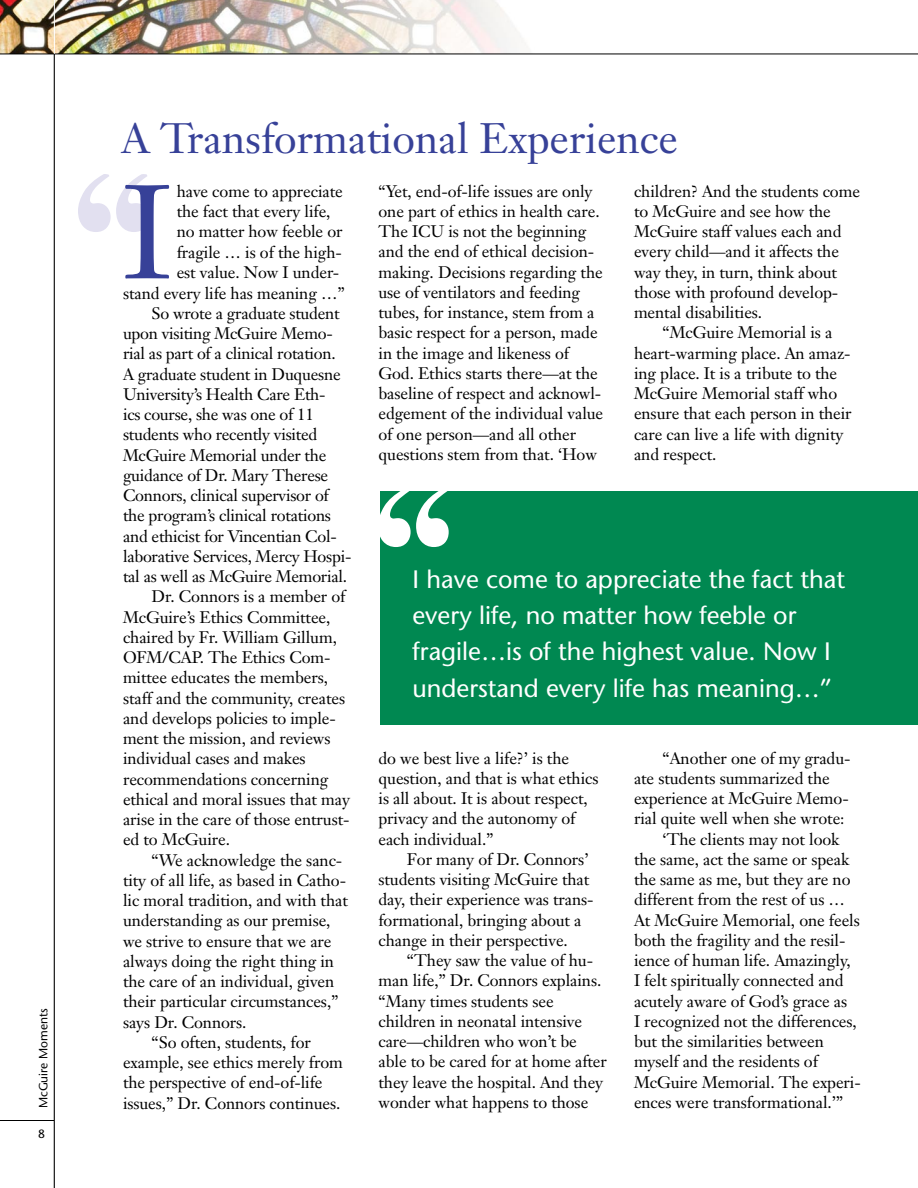
<style>
.page{position:relative;width:918px;height:1188px;background:#fff}
.page>*{position:absolute;margin:0;border:0;box-sizing:border-box;transform-origin:0 0}
.t1{font:130.95px "Janson Text";color:#374198}
.t2{font:42px "Janson Text";color:#374198}
.t3{font:25.2px/36.3px "Stone Sans";color:#fff}
.t4{font:16.5px/20.2px "Janson Text";letter-spacing:-.005em;color:#000}
.t5{font:12px "Stone Sans";color:#000}
</style>
<div class="page">
<hr style="left:0;top:1120px;width:54px;height:1px;background:#000">
<img style="left:0;top:0;width:594px;height:54px">
<hr style="left:0;top:54px;width:918px;height:1px;background:#000">
<hr style="left:54px;top:0;width:1px;height:54px;background:#fff">
<hr style="left:54px;top:54px;width:1px;height:1134px;background:#000">
<svg style="left:78px;top:174px;width:71px;height:58px"></svg>
<div style="left:380px;top:491px;width:538px;height:233px;background:#008851"></div>
<svg style="left:380px;top:491px;width:69px;height:56px"></svg>
<p class="t5" style="left:36px;top:1108px;width:101px;rotate:-90deg">McGuire Moments</p>
<h2 class="t2" style="left:122px;top:112px;width:558px">A Transformational Experience</h2>
<h1 class="t1" style="left:123px;top:150px;width:50px">I</h1>
<p class="t4" style="left:177px;top:181px;width:168px">have come to appreciate</p>
<p class="t4" style="left:378px;top:181px;width:226px">“Yet, end-of-life issues are only one part of ethics in health care.<br>The ICU is not the beginning and the end of ethical decision&shy;making. Decisions regarding the use of ventilators and feeding tubes, for instance, stem from a basic respect for a person, made in the image and likeness of<br>God. Ethics starts there—at the baseline of respect and acknowl&shy;edgement of the individual value of one person—and all other questions stem from that. ‘How</p>
<p class="t4" style="left:634px;top:181px;width:228px">children? And the students come</p>
<p class="t4" style="left:634px;top:201px;width:198px">to McGuire and see how the</p>
<p class="t4" style="left:634px;top:221px;width:209px">McGuire staff values each and</p>
<p class="t4" style="left:634px;top:241px;width:207px">every child—and it affects the</p>
<p class="t4" style="left:634px;top:262px;width:205px">way they, in turn, think about</p>
<p class="t4" style="left:634px;top:282px;width:206px">those with profound develop-</p>
<p class="t4" style="left:634px;top:302px;width:130px">mental disabilities.</p>
<p class="t4" style="left:662px;top:322px;width:171px">“McGuire Memorial is a</p>
<p class="t4" style="left:634px;top:343px;width:218px">heart-warming place. An amaz-</p>
<p class="t4" style="left:634px;top:363px;width:205px">ing place. It is a tribute to the</p>
<p class="t4" style="left:634px;top:383px;width:205px">McGuire Memorial staff who</p>
<p class="t4" style="left:634px;top:403px;width:219px">ensure that each person in their</p>
<p class="t4" style="left:634px;top:424px;width:211px">care can live a life with dignity</p>
<p class="t4" style="left:634px;top:444px;width:84px">and respect.</p>
<p class="t4" style="left:177px;top:201px;width:155px">the fact that every life,</p>
<p class="t4" style="left:177px;top:221px;width:167px">no matter how feeble or</p>
<p class="t4" style="left:177px;top:242px;width:167px">fragile … is of the high-</p>
<p class="t4" style="left:177px;top:262px;width:164px">est value. Now I under-</p>
<p class="t4" style="left:123px;top:283px;width:223px">stand every life has meaning …”</p>
<p class="t4" style="left:151px;top:303px;width:190px">So wrote a graduate student</p>
<p class="t4" style="left:123px;top:323px;width:211px">upon visiting McGuire Memo-</p>
<p class="t4" style="left:123px;top:343px;width:214px">rial as part of a clinical rotation.</p>
<p class="t4" style="left:123px;top:364px;width:219px">A graduate student in Duquesne</p>
<p class="t4" style="left:123px;top:384px;width:204px">University’s Health Care Eth-</p>
<p class="t4" style="left:123px;top:404px;width:193px">ics course, she was one of 11</p>
<p class="t4" style="left:123px;top:424px;width:196px">students who recently visited</p>
<p class="t4" style="left:123px;top:445px;width:205px">McGuire Memorial under the</p>
<p class="t4" style="left:123px;top:465px;width:207px">guidance of Dr. Mary Therese</p>
<p class="t4" style="left:123px;top:485px;width:207px">Connors, clinical supervisor of</p>
<p class="t4" style="left:123px;top:505px;width:210px">the program’s clinical rotations</p>
<p class="t4" style="left:123px;top:526px;width:215px">and ethicist for Vincentian Col-</p>
<p class="t4" style="left:123px;top:546px;width:230px">laborative Services, Mercy Hospi-</p>
<p class="t4" style="left:123px;top:566px;width:226px">tal as well as McGuire Memorial.</p>
<p class="t4" style="left:151px;top:586px;width:195px">Dr. Connors is a member of</p>
<p class="t4" style="left:123px;top:607px;width:209px">McGuire’s Ethics Committee,</p>
<p class="t4" style="left:123px;top:627px;width:215px">chaired by Fr. William Gillum,</p>
<p class="t4" style="left:123px;top:647px;width:209px">OFM/CAP. The Ethics Com-</p>
<p class="t4" style="left:123px;top:667px;width:207px">mittee educates the members,</p>
<p class="t4" style="left:123px;top:688px;width:224px">staff and the community, creates</p>
<p class="t4" style="left:123px;top:708px;width:214px">and develops policies to imple-</p>
<p class="t4" style="left:123px;top:728px;width:209px">ment the mission, and reviews</p>
<p class="t4" style="left:123px;top:748px;width:184px">individual cases and makes</p>
<p class="t4" style="left:123px;top:769px;width:207px">recommendations concerning</p>
<p class="t4" style="left:123px;top:789px;width:229px">ethical and moral issues that may</p>
<p class="t4" style="left:123px;top:809px;width:228px">arise in the care of those entrust-</p>
<p class="t4" style="left:123px;top:829px;width:109px">ed to McGuire.</p>
<p class="t4" style="left:151px;top:850px;width:192px">“We acknowledge the sanc-</p>
<p class="t4" style="left:123px;top:870px;width:225px">tity of all life, as based in Catho-</p>
<p class="t4" style="left:123px;top:890px;width:226px">lic moral tradition, and with that</p>
<p class="t4" style="left:123px;top:910px;width:209px">understanding as our premise,</p>
<p class="t4" style="left:123px;top:931px;width:210px">we strive to ensure that we are</p>
<p class="t4" style="left:123px;top:951px;width:213px">always doing the right thing in</p>
<p class="t4" style="left:123px;top:971px;width:213px">the care of an individual, given</p>
<p class="t4" style="left:123px;top:991px;width:217px">their particular circumstances,”</p>
<p class="t4" style="left:123px;top:1012px;width:125px">says Dr. Connors.</p>
<p class="t4" style="left:151px;top:1032px;width:161px">“So often, students, for</p>
<p class="t4" style="left:123px;top:1052px;width:221px">example, see ethics merely from</p>
<p class="t4" style="left:123px;top:1072px;width:201px">the perspective of end-of-life</p>
<p class="t4" style="left:123px;top:1093px;width:219px">issues,” Dr. Connors continues.</p>
<h3 class="t3" style="left:412px;top:560px;width:434px">I have come to appreciate the fact that every life, no matter how feeble or fragile…is of the highest value. Now I understand every life has meaning…”</h3>
<p class="t4" style="left:662px;top:748px;width:190px">“Another one of my gradu-</p>
<p class="t4" style="left:634px;top:768px;width:197px">ate students summarized the</p>
<p class="t4" style="left:634px;top:788px;width:216px">experience at McGuire Memo-</p>
<p class="t4" style="left:634px;top:808px;width:212px">rial quite well when she wrote:</p>
<p class="t4" style="left:662px;top:829px;width:179px">‘The clients may not look</p>
<p class="t4" style="left:634px;top:849px;width:217px">the same, act the same or speak</p>
<p class="t4" style="left:634px;top:869px;width:218px">the same as me, but they are no</p>
<p class="t4" style="left:634px;top:889px;width:213px">different from the rest of us …</p>
<p class="t4" style="left:634px;top:910px;width:227px">At McGuire Memorial, one feels</p>
<p class="t4" style="left:634px;top:930px;width:213px">both the fragility and the resil-</p>
<p class="t4" style="left:634px;top:950px;width:218px">ience of human life. Amazingly,</p>
<p class="t4" style="left:634px;top:970px;width:211px">I felt spiritually connected and</p>
<p class="t4" style="left:634px;top:991px;width:215px">acutely aware of God’s grace as</p>
<p class="t4" style="left:634px;top:1011px;width:224px">I recognized not the differences,</p>
<p class="t4" style="left:634px;top:1031px;width:191px">but the similarities between</p>
<p class="t4" style="left:634px;top:1051px;width:185px">myself and the residents of</p>
<p class="t4" style="left:634px;top:1072px;width:228px">McGuire Memorial. The experi-</p>
<p class="t4" style="left:634px;top:1092px;width:211px">ences were transformational.’”</p>
<p class="t4" style="left:378px;top:748px;width:222px">do we best live a life?’ is the question, and that is what ethics is all about. It is about respect, privacy and the autonomy of each individual.”</p>
<p class="t4" style="left:378px;top:849px;width:217px;text-indent:28px">For many of Dr. Connors’ students visiting McGuire that day, their experience was trans&shy;formational, bringing about a change in their perspective.</p>
<p class="t4" style="left:378px;top:950px;width:230px;text-indent:28px">“They saw the value of hu&shy;man life,” Dr. Connors explains. “Many times students see children in neonatal intensive care—children who won’t be able to be cared for at home after they leave the hospital. And they wonder what happens to those</p>
</div>
